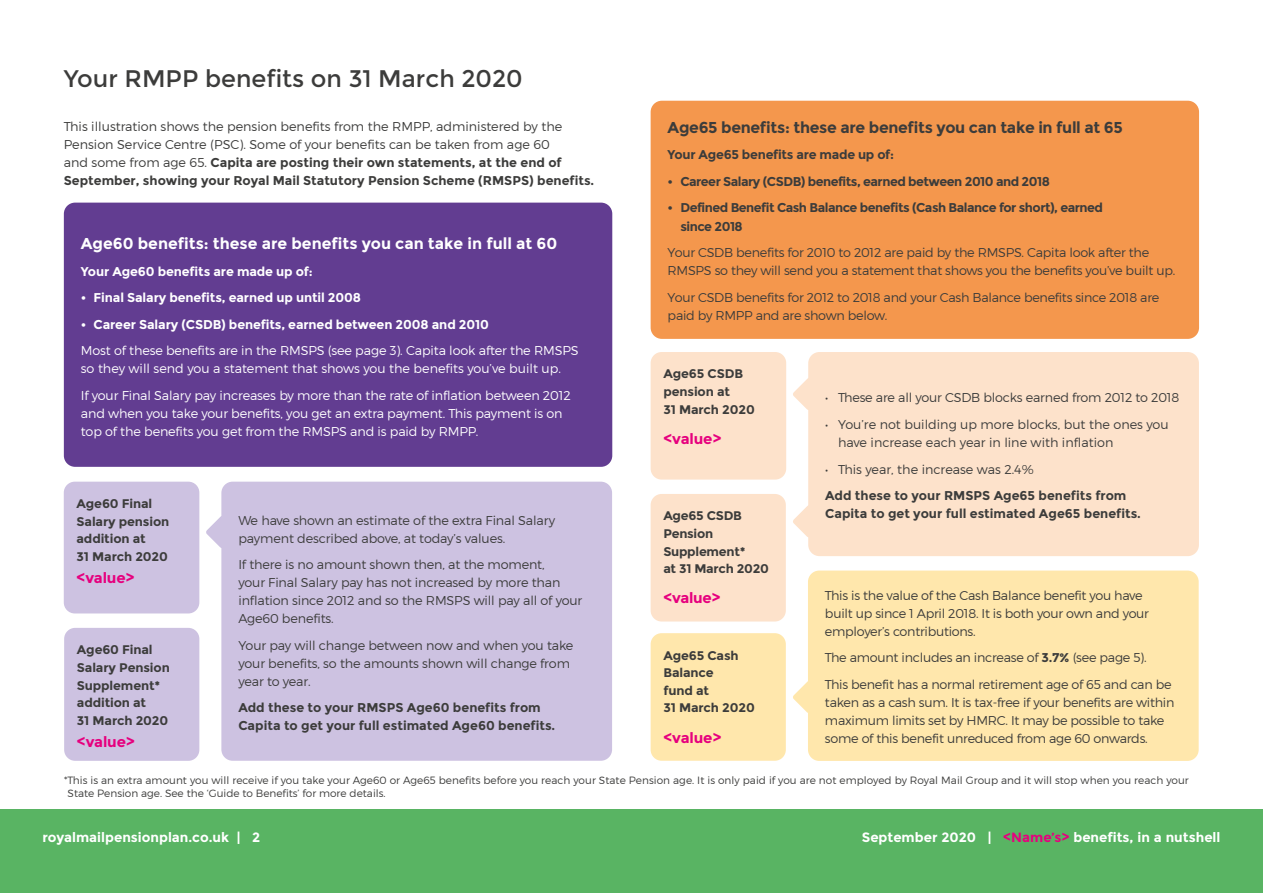
<style>
.page{position:relative;width:1263px;height:893px;background:#fff}
.page>*{position:absolute;margin:0;border:0;box-sizing:border-box;transform-origin:0 0}
.t1{font:24px "Montserrat";color:#3c3c3b}
.t2{font:700 15.75px "Montserrat";color:#fff}
.t3{font:700 15.75px "Montserrat";letter-spacing:-.02em;color:#3c3c3b}
.t4{font:700 14.7px "Montserrat";letter-spacing:-.01em;color:#e6007e}
.t5{font:700 13.35px "Montserrat";color:#fff}
.t6{font:300 12.75px/18px "Montserrat";letter-spacing:-.02em;color:#3c3c3b}
.t7{font:300 12.75px/18px "Montserrat";color:#3c3c3b}
.t8{font:300 12.75px/18px "Montserrat";letter-spacing:-.01em;color:#fff}
.t9{font:700 12.75px/18px "Montserrat";letter-spacing:-.015em;color:#3c3c3b}
.t10{font:700 12.75px/18px "Montserrat";letter-spacing:-.04em;color:#3c3c3b}
.t11{font:700 12.75px "Montserrat";letter-spacing:-.01em;color:#fff}
.t12{font:700 12.45px/17.7px "Montserrat";letter-spacing:-.01em;color:#3c3c3b}
.t13{font:300 10.5px/13.5px "Montserrat";letter-spacing:.005em;color:#3c3c3b}
.s1{font-weight:700}
.s2{color:#e6007e}
</style>
<div class="page">
<div style="left:0;top:809px;width:1263px;height:84px;background:#59b463"></div>
<div style="left:64px;top:203px;width:548px;height:264px;background:#623d91;border-radius:11px"></div>
<div style="left:651px;top:101px;width:548px;height:238px;background:#f4974d;border-radius:11px"></div>
<div style="left:651px;top:494px;width:135px;height:127px;background:#fde2cb;border-radius:11px"></div>
<div style="left:651px;top:352px;width:135px;height:128px;background:#fde2cb;border-radius:11px"></div>
<div style="left:808px;top:352px;width:391px;height:204px;background:#fde2cb;border-radius:11px"></div>
<svg style="left:793px;top:368px;width:16px;height:47px"></svg>
<div style="left:651px;top:633px;width:135px;height:128px;background:#ffe7ac;border-radius:11px"></div>
<div style="left:808px;top:571px;width:391px;height:190px;background:#ffe7ac;border-radius:11px"></div>
<svg style="left:793px;top:681px;width:15px;height:32px"></svg>
<svg style="left:793px;top:495px;width:16px;height:47px"></svg>
<div style="left:64px;top:628px;width:135px;height:133px;background:#cdc2e1;border-radius:11px"></div>
<div style="left:64px;top:482px;width:135px;height:131px;background:#cdc2e1;border-radius:11px"></div>
<div style="left:221px;top:482px;width:391px;height:279px;background:#cdc2e1;border-radius:11px"></div>
<svg style="left:206px;top:506px;width:16px;height:47px"></svg>
<h1 class="t1" style="left:64px;top:65px;width:460px">Your RMPP benefits on 31 March 2020</h1>
<p class="t7" style="left:64px;top:118px;width:532px">This illustration shows the pension benefits from the RMPP, administered by the Pension Service Centre (PSC). Some of your benefits can be taken from age 60<br>and some from age 65. <span class="s1">Capita are posting their own statements, at the end of September, showing your Royal Mail Statutory Pension Scheme (RMSPS) benefits.</span></p>
<p class="t2" style="left:81px;top:234px;width:478px">Age60 benefits: these are benefits you can take in full at 60</p>
<p class="t11" style="left:81px;top:263px;width:233px">Your Age60 benefits are made up of:</p>
<p class="t11" style="left:81px;top:290px;width:282px">• Final Salary benefits, earned up until 2008</p>
<p class="t11" style="left:81px;top:316px;width:410px">• Career Salary (CSDB) benefits, earned between 2008 and 2010</p>
<p class="t8" style="left:81px;top:341px;width:499px">Most of these benefits are in the RMSPS (see page 3). Capita look after the RMSPS so they will send you a statement that shows you the benefits you’ve built up.</p>
<p class="t8" style="left:81px;top:386px;width:491px">If your Final Salary pay increases by more than the rate of inflation between 2012 and when you take your benefits, you get an extra payment. This payment is on top of the benefits you get from the RMSPS and is paid by RMPP.</p>
<p class="t12" style="left:77px;top:495px;width:94px">Age60 Final<br>Salary pension addition at<br>31 March 2020</p>
<p class="t4" style="left:77px;top:569px;width:59px">&lt;value&gt;</p>
<p class="t12" style="left:77px;top:641px;width:94px">Age60 Final<br>Salary Pension<br>Supplement* addition at<br>31 March 2020</p>
<p class="t4" style="left:77px;top:733px;width:59px">&lt;value&gt;</p>
<p class="t6" style="left:238px;top:511px;width:318px">We have shown an estimate of the extra Final Salary payment described above, at today’s values.</p>
<p class="t6" style="left:238px;top:555px;width:345px">If there is no amount shown then, at the moment,<br>your Final Salary pay has not increased by more than inflation since 2012 and so the RMSPS will pay all of your Age60 benefits.</p>
<p class="t6" style="left:238px;top:636px;width:337px">Your pay will change between now and when you take your benefits, so the amounts shown will change from year to year.</p>
<p class="t9" style="left:238px;top:699px;width:318px">Add these to your RMSPS Age60 benefits from<br>Capita to get your full estimated Age60 benefits.</p>
<p class="t3" style="left:668px;top:118px;width:457px">Age65 benefits: these are benefits you can take in full at 65</p>
<p class="t9" style="left:668px;top:146px;width:228px">Your Age65 benefits are made up of:</p>
<p class="t10" style="left:668px;top:173px;width:384px">• Career Salary (CSDB) benefits, earned between 2010 and 2018</p>
<p class="t10" style="left:680px;top:199px;width:424px;text-indent:-13px">• Defined Benefit Cash Balance benefits (Cash Balance for short), earned since 2018</p>
<p class="t6" style="left:668px;top:243px;width:509px">Your CSDB benefits for 2010 to 2012 are paid by the RMSPS. Capita look after the<br>RMSPS so they will send you a statement that shows you the benefits you’ve built up.</p>
<p class="t6" style="left:668px;top:288px;width:493px">Your CSDB benefits for 2012 to 2018 and your Cash Balance benefits since 2018 are paid by RMPP and are shown below.</p>
<p class="t12" style="left:663px;top:365px;width:93px">Age65 CSDB pension at<br>31 March 2020</p>
<p class="t4" style="left:663px;top:430px;width:59px">&lt;value&gt;</p>
<p class="t12" style="left:663px;top:507px;width:107px">Age65 CSDB<br>Pension<br>Supplement*<br>at 31 March 2020</p>
<p class="t4" style="left:663px;top:589px;width:59px">&lt;value&gt;</p>
<p class="t12" style="left:663px;top:646px;width:93px">Age65 Cash<br>Balance<br>fund at<br>31 March 2020</p>
<p class="t4" style="left:663px;top:729px;width:59px">&lt;value&gt;</p>
<p class="t6" style="left:825px;top:389px;width:356px">• These are all your CSDB blocks earned from 2012 to 2018</p>
<p class="t7" style="left:838px;top:415px;width:332px;text-indent:-13px">• You’re not building up more blocks, but the ones you have increase each year in line with inflation</p>
<p class="t7" style="left:825px;top:460px;width:210px">• This year, the increase was 2.4%</p>
<p class="t9" style="left:825px;top:487px;width:317px">Add these to your RMSPS Age65 benefits from<br>Capita to get your full estimated Age65 benefits.</p>
<p class="t6" style="left:825px;top:586px;width:326px">This is the value of the Cash Balance benefit you have built up since 1 April 2018. It is both your own and your employer’s contributions.</p>
<p class="t6" style="left:825px;top:644px;width:348px;line-height:26.5px">The amount includes an increase of <span class="s1">3.7%</span> (see page 5).<br>This benefit has a normal retirement age of 65 and can be</p>
<p class="t6" style="left:825px;top:693px;width:351px">taken as a cash sum. It is tax-free if your benefits are within maximum limits set by HMRC. It may be possible to take some of this benefit unreduced from age 60 onwards.</p>
<p class="t13" style="left:68px;top:773px;width:1123px;text-indent:-3px">*This is an extra amount you will receive if you take your Age60 or Age65 benefits before you reach your State Pension age. It is only paid if you are not employed by Royal Mail Group and it will stop when you reach your<br>State Pension age. See the ‘Guide to Benefits’ for more details.</p>
<p class="t5" style="left:43px;top:829px;width:219px">royalmailpensionplan.co.uk | 2</p>
<p class="t5" style="left:862px;top:829px;width:360px">September 2020 | <span class="s2">&lt;Name’s&gt;</span> benefits, in a nutshell</p>
</div>
